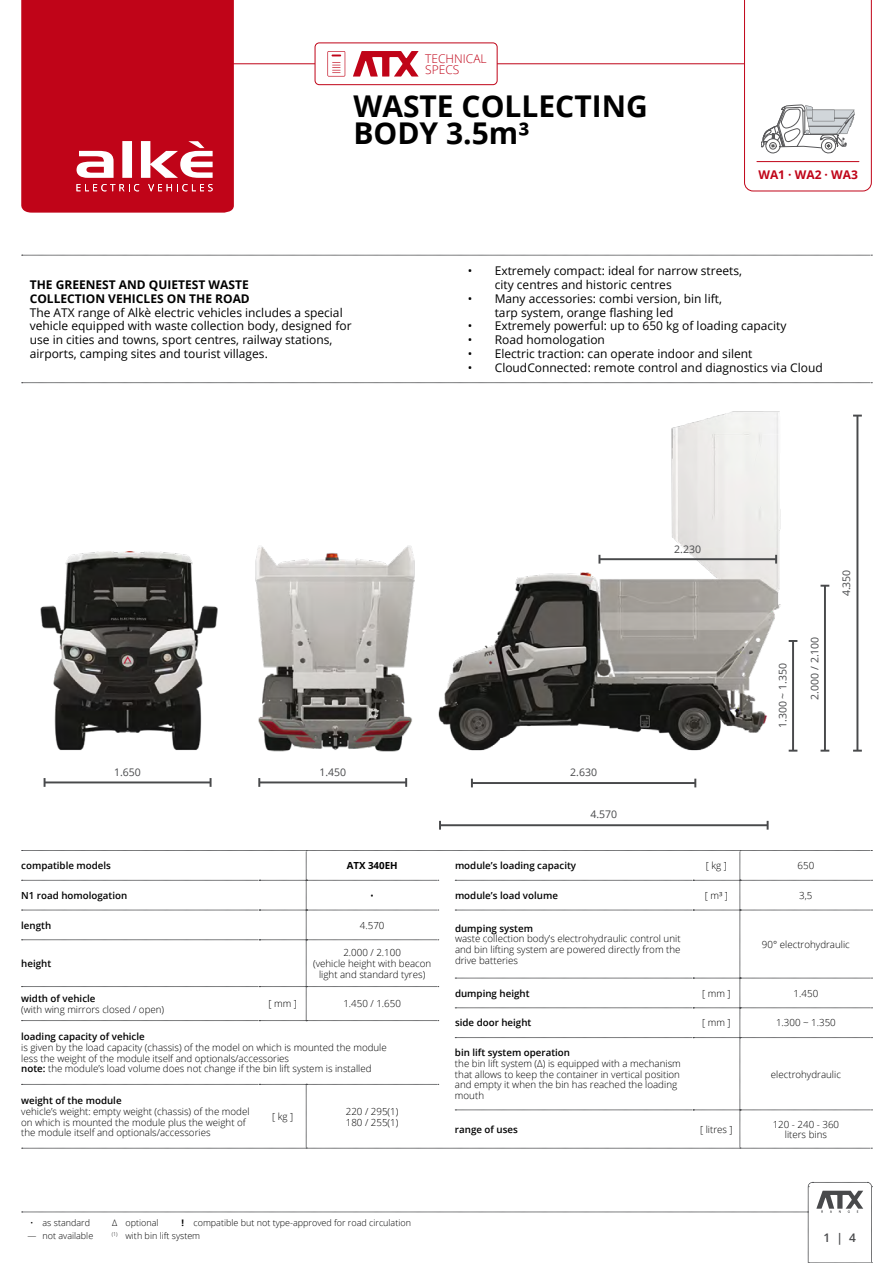
<style>
.page{position:relative;width:893px;height:1263px;background:#fff}
.page>*{position:absolute;margin:0;border:0;box-sizing:border-box;transform-origin:0 0}
.t1{font:700 30px/27px "Open Sans";color:#000}
.t2{font:12px/13.8px "Open Sans";color:#000}
.t3{font:700 12px/13.8px "Open Sans";color:#000}
.t4{font:300 12px/10.5px "Open Sans";color:#c00418}
.t5{font:700 12px "Open Sans";color:#c00418}
.t6{font:300 12px "Open Sans";color:#000}
.t7{font:600 11.85px "Open Sans";color:#48494b}
.t8{font:10.5px "Open Sans";color:#48494b}
.t9{font:300 9.75px/10.8px "Open Sans";color:#000}
.t10{font:600 9.75px "Open Sans";color:#000}
.t11{font:700 9.75px "Open Sans";color:#000}
.t12{font:300 9px "Open Sans";color:#000}
.s1{font-weight:600}
.s2{font-weight:700}
</style>
<div class="page">
<svg style="left:744px;top:0;width:128px;height:191px"></svg>
<img style="left:40px;top:411px;width:790px;height:419px">
<hr style="left:45px;top:781px;width:166px;height:2px;background:#48494b">
<svg style="left:44px;top:778px;width:2px;height:9px"></svg>
<svg style="left:210px;top:778px;width:2px;height:9px"></svg>
<hr style="left:259px;top:781px;width:147px;height:2px;background:#48494b">
<svg style="left:258px;top:778px;width:2px;height:9px"></svg>
<svg style="left:405px;top:778px;width:2px;height:9px"></svg>
<hr style="left:472px;top:782px;width:223px;height:2px;background:#48494b">
<svg style="left:471px;top:779px;width:2px;height:8px"></svg>
<svg style="left:694px;top:779px;width:2px;height:8px"></svg>
<hr style="left:440px;top:824px;width:328px;height:2px;background:#48494b">
<svg style="left:439px;top:821px;width:2px;height:9px"></svg>
<svg style="left:767px;top:821px;width:2px;height:9px"></svg>
<hr style="left:824px;top:586px;width:2px;height:165px;background:#48494b">
<svg style="left:820px;top:750px;width:9px;height:2px"></svg>
<svg style="left:820px;top:585px;width:9px;height:2px"></svg>
<hr style="left:856px;top:416px;width:2px;height:335px;background:#48494b">
<svg style="left:853px;top:750px;width:9px;height:2px"></svg>
<svg style="left:853px;top:415px;width:9px;height:2px"></svg>
<hr style="left:599px;top:558px;width:177px;height:2px;background:#48494b">
<svg style="left:598px;top:555px;width:2px;height:9px"></svg>
<svg style="left:775px;top:555px;width:2px;height:9px"></svg>
<hr style="left:792px;top:641px;width:2px;height:110px;background:#48494b">
<svg style="left:789px;top:750px;width:8px;height:2px"></svg>
<svg style="left:789px;top:640px;width:8px;height:2px"></svg>
<div style="left:21px;top:0;width:213px;height:213px;background:#c00418"></div>
<svg style="left:77px;top:184px;width:62px;height:7px"></svg>
<svg style="left:148px;top:184px;width:65px;height:7px"></svg>
<svg style="left:77px;top:141px;width:136px;height:37px"></svg>
<hr style="left:226px;top:63px;width:518px;height:1px;background:#c00418">
<hr style="left:757px;top:161px;width:102px;height:1px;background:#c00418">
<svg style="left:22px;top:382px;width:850px;height:1px"></svg>
<svg style="left:22px;top:255px;width:850px;height:1px"></svg>
<svg style="left:22px;top:1182px;width:850px;height:81px"></svg>
<div style="left:315px;top:43px;width:182px;height:42px;background:#fff;border-radius:4px"></div>
<div style="left:315px;top:43px;width:182px;height:42px;border:1px solid #c00418;border-radius:4px"></div>
<svg style="left:327px;top:51px;width:18px;height:26px"></svg>
<svg style="left:353px;top:51px;width:66px;height:26px"></svg>
<svg style="left:21px;top:850px;width:851px;height:299px"></svg>
<p class="t4" style="left:425px;top:53px;width:63px">TECHNICAL<br>SPECS</p>
<h1 class="t1" style="left:353px;top:91px;width:296px">WASTE COLLECTING<br>BODY 3.5m³</h1>
<p class="t5" style="left:758px;top:166px;width:101px">WA1 · WA2 · WA3</p>
<p class="t3" style="left:30px;top:277px;width:222px">THE GREENEST AND QUIETEST WASTE<br>COLLECTION VEHICLES ON THE ROAD</p>
<p class="t2" style="left:30px;top:305px;width:323px">The ATX range of Alkè electric vehicles includes a special vehicle equipped with waste collection body, designed for use in cities and towns, sport centres, railway stations, airports, camping sites and tourist villages.</p>
<p class="t2" style="left:495px;top:264px;width:249px;text-indent:-27px">• Extremely compact: ideal for narrow streets, city centres and historic centres</p>
<p class="t2" style="left:495px;top:291px;width:229px;text-indent:-27px">• Many accessories: combi version, bin lift, tarp system, orange flashing led</p>
<p class="t2" style="left:468px;top:319px;width:320px">• Extremely powerful: up to 650 kg of loading capacity</p>
<p class="t2" style="left:468px;top:333px;width:139px">• Road homologation</p>
<p class="t2" style="left:468px;top:346px;width:286px">• Electric traction: can operate indoor and silent</p>
<p class="t2" style="left:468px;top:360px;width:356px">• CloudConnected: remote control and diagnostics via Cloud</p>
<p class="t8" style="left:674px;top:542px;width:28px">2.230</p>
<p class="t8" style="left:114px;top:765px;width:28px">1.650</p>
<p class="t8" style="left:319px;top:765px;width:28px">1.450</p>
<p class="t8" style="left:570px;top:765px;width:28px">2.630</p>
<p class="t8" style="left:590px;top:807px;width:28px">4.570</p>
<p class="t8" style="left:775px;top:728px;width:67px;rotate:-90deg">1.300 ~ 1.350</p>
<p class="t8" style="left:807px;top:699px;width:64px;rotate:-90deg">2.000 / 2.100</p>
<p class="t8" style="left:839px;top:596px;width:28px;rotate:-90deg">4.350</p>
<p class="t10" style="left:21px;top:859px;width:91px">compatible models</p>
<p class="t11" style="left:347px;top:858px;width:53px">ATX 340EH</p>
<p class="t10" style="left:21px;top:889px;width:108px">N1 road homologation</p>
<p class="t6" style="left:370px;top:887px;width:6px">•</p>
<p class="t10" style="left:21px;top:918px;width:31px">length</p>
<p class="t9" style="left:360px;top:919px;width:26px">4.570</p>
<p class="t10" style="left:21px;top:957px;width:31px">height</p>
<p class="t9" style="left:313px;top:947px;width:120px;text-align:center">2.000 / 2.100<br>(vehicle height with beacon light and standard tyres)</p>
<p class="t10" style="left:21px;top:992px;width:76px">width of vehicle</p>
<p class="t9" style="left:21px;top:1003px;width:144px">(with wing mirrors closed / open)</p>
<p class="t9" style="left:268px;top:998px;width:30px">[ mm ]</p>
<p class="t9" style="left:343px;top:998px;width:59px">1.450 / 1.650</p>
<p class="t10" style="left:21px;top:1030px;width:125px">loading capacity of vehicle</p>
<p class="t9" style="left:21px;top:1042px;width:367px">is given by the load capacity (chassis) of the model on which is mounted the module less the weight of the module itself and optionals/accessories<br><span class="s1">note:</span> the module’s load volume does not change if the bin lift system is installed</p>
<p class="t10" style="left:21px;top:1094px;width:102px">weight of the module</p>
<p class="t9" style="left:21px;top:1105px;width:230px">vehicle’s weight: empty weight (chassis) of the model on which is mounted the module plus the weight of the module itself and optionals/accessories</p>
<p class="t9" style="left:272px;top:1111px;width:23px">[ kg ]</p>
<p class="t9" style="left:346px;top:1105px;width:54px">220 / 295(1)<br>180 / 255(1)</p>
<p class="t10" style="left:455px;top:859px;width:123px">module’s loading capacity</p>
<p class="t9" style="left:706px;top:860px;width:23px">[ kg ]</p>
<p class="t9" style="left:798px;top:860px;width:18px">650</p>
<p class="t10" style="left:455px;top:889px;width:105px">module’s load volume</p>
<p class="t9" style="left:705px;top:890px;width:25px">[ m³ ]</p>
<p class="t9" style="left:799px;top:890px;width:15px">3,5</p>
<p class="t10" style="left:455px;top:921px;width:80px">dumping system</p>
<p class="t9" style="left:455px;top:933px;width:227px;text-align:justify">waste collection body’s electrohydraulic control unit and bin lifting system are powered directly from the drive batteries</p>
<p class="t9" style="left:762px;top:938px;width:89px">90° electrohydraulic</p>
<p class="t10" style="left:455px;top:986px;width:76px">dumping height</p>
<p class="t9" style="left:702px;top:987px;width:30px">[ mm ]</p>
<p class="t9" style="left:794px;top:987px;width:26px">1.450</p>
<p class="t10" style="left:455px;top:1016px;width:78px">side door height</p>
<p class="t9" style="left:702px;top:1017px;width:30px">[ mm ]</p>
<p class="t9" style="left:776px;top:1017px;width:61px">1.300 ~ 1.350</p>
<p class="t10" style="left:455px;top:1046px;width:117px">bin lift system operation</p>
<p class="t9" style="left:455px;top:1057px;width:227px">the bin lift system (Δ) is equipped with a mechanism that allows to keep the container in vertical position and empty it when the bin has reached the loading mouth</p>
<p class="t9" style="left:771px;top:1068px;width:72px">electrohydraulic</p>
<p class="t10" style="left:455px;top:1123px;width:64px">range of uses</p>
<p class="t9" style="left:700px;top:1124px;width:34px">[ litres ]</p>
<p class="t9" style="left:773px;top:1118px;width:68px;text-align:center">120 - 240 - 360 liters bins</p>
<p class="t12" style="left:30px;top:1216px;width:61px">• as standard</p>
<p class="t12" style="left:112px;top:1217px;width:48px">∆ optional</p>
<p class="t12" style="left:182px;top:1216px;width:231px"><span class="s2">!</span> compatible but not type-approved for road circulation</p>
<p class="t12" style="left:27px;top:1229px;width:67px">— not available</p>
<p class="t12" style="left:112px;top:1229px;width:90px"><sup>(1)</sup> with bin lift system</p>
<p class="t7" style="left:824px;top:1229px;width:34px">1 | 4</p>
</div>
